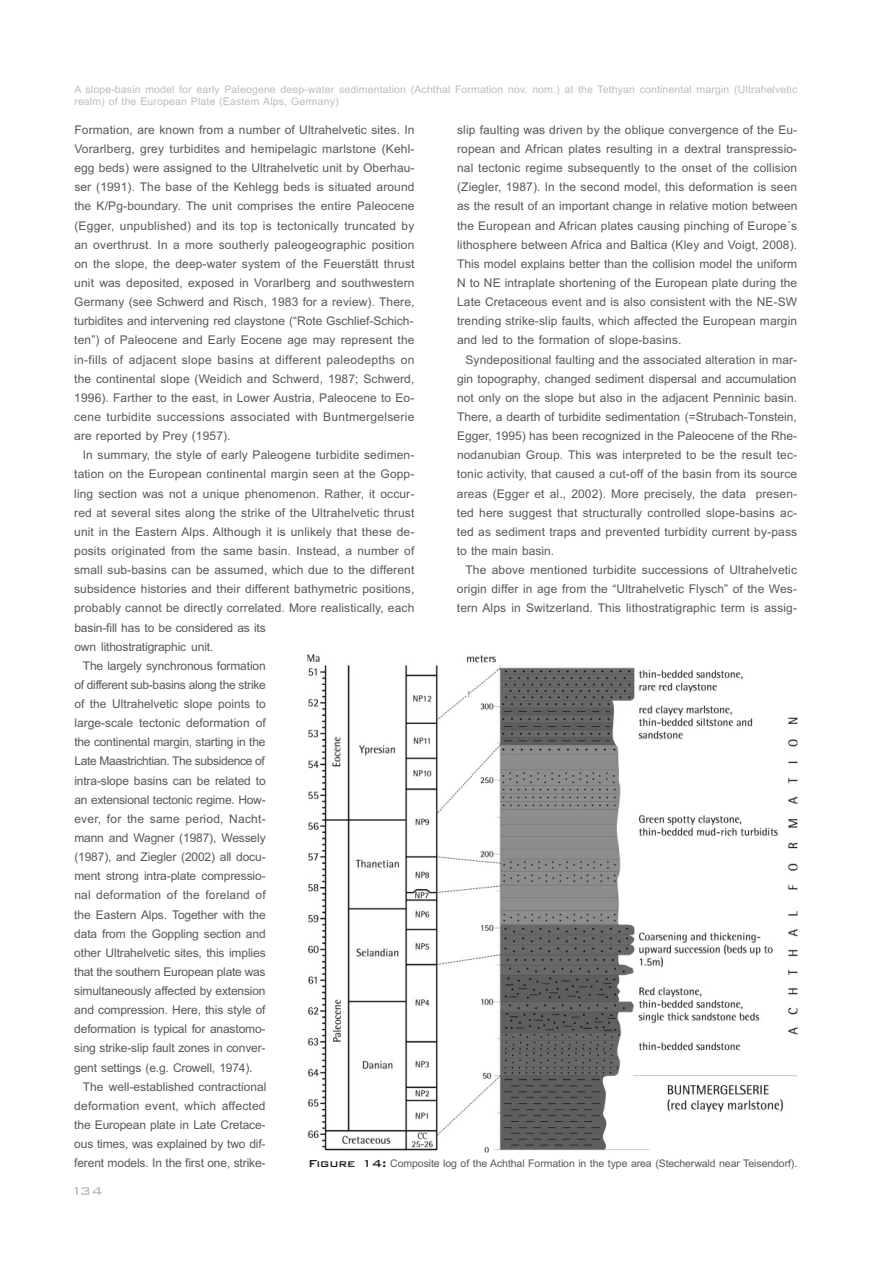
<style>
.page{position:relative;width:893px;height:1263px;background:#fff}
.page>*{position:absolute;margin:0;border:0;box-sizing:border-box;transform-origin:0 0}
.t1{font:12px/19.2px "Arial";color:#57585a;text-align:justify}
.t2{font:12px "Arial";letter-spacing:-.02em;color:#57585a}
.t3{font:12px "Arial";letter-spacing:-.025em;color:#57585a}
.t4{font:12px "Arial";letter-spacing:-.03em;color:#57585a}
.t5{font:12px "Arial";letter-spacing:.02em;color:#57585a}
.t6{font:10.5px/11.7px "Arial";letter-spacing:.015em;color:#bcbdc0}
.t7{font:10.5px "Arial";letter-spacing:-.01em;color:#57585a}
.s1{font-family:"Bank Gothic BT";font-weight:500;font-size:13.5px;color:#231f20}
</style>
<div class="page">
<img style="left:308px;top:654px;width:490px;height:499px">
<svg style="left:74px;top:1187px;width:28px;height:8px"></svg>
<p class="t6" style="left:74px;top:84px;width:724px">A slope-basin model for early Paleogene deep-water sedimentation (Achthal Formation nov. nom.) at the Tethyan continental margin (Ultrahelvetic realm) of the European Plate (Eastern Alps, Germany)</p>
<p class="t1" style="left:74px;top:121px;width:342px">Formation, are known from a number of Ultrahelvetic sites. In Vorarlberg, grey turbidites and hemipelagic marlstone (Kehl&shy;egg beds) were assigned to the Ultrahelvetic unit by Oberhau&shy;ser (1991). The base of the Kehlegg beds is situated around the K/Pg-boundary. The unit comprises the entire Paleocene (Egger, unpublished) and its top is tectonically truncated by an overthrust. In a more southerly paleogeographic position on the slope, the deep-water system of the Feuerstätt thrust unit was deposited, exposed in Vorarlberg and southwestern Germany (see Schwerd and Risch, 1983 for a review). There, turbidites and intervening red claystone (“Rote Gschlief-Schich&shy;ten”) of Paleocene and Early Eocene age may represent the in-fills of adjacent slope basins at different paleodepths on the continental slope (Weidich and Schwerd, 1987; Schwerd, 1996). Farther to the east, in Lower Austria, Paleocene to Eo&shy;cene turbidite successions associated with Buntmergelserie are reported by Prey (1957).</p>
<p class="t1" style="left:83px;top:447px;width:333px">In summary, the style of early Paleogene turbidite sedimen-</p>
<p class="t1" style="left:74px;top:466px;width:342px">tation on the European continental margin seen at the Gopp-</p>
<p class="t1" style="left:74px;top:485px;width:342px">ling section was not a unique phenomenon. Rather, it occur-</p>
<p class="t1" style="left:74px;top:504px;width:342px">red at several sites along the strike of the Ultrahelvetic thrust</p>
<p class="t1" style="left:74px;top:523px;width:342px">unit in the Eastern Alps. Although it is unlikely that these de-</p>
<p class="t1" style="left:74px;top:542px;width:342px">posits originated from the same basin. Instead, a number of</p>
<p class="t1" style="left:74px;top:561px;width:342px">small sub-basins can be assumed, which due to the different</p>
<p class="t1" style="left:74px;top:580px;width:342px">subsidence histories and their different bathymetric positions,</p>
<p class="t1" style="left:74px;top:600px;width:342px">probably cannot be directly correlated. More realistically, each</p>
<p class="t1" style="left:74px;top:619px;width:193px">basin-fill has to be considered as its</p>
<p class="t1" style="left:74px;top:638px;width:141px">own lithostratigraphic unit.</p>
<p class="t1" style="left:83px;top:657px;width:184px">The largely synchronous formation</p>
<p class="t3" style="left:74px;top:680px;width:193px">of different sub-basins along the strike</p>
<p class="t1" style="left:74px;top:695px;width:193px">of the Ultrahelvetic slope points to</p>
<p class="t1" style="left:74px;top:714px;width:193px">large-scale tectonic deformation of</p>
<p class="t1" style="left:74px;top:734px;width:193px">the continental margin, starting in the</p>
<p class="t4" style="left:74px;top:757px;width:192px">Late Maastrichtian. The subsidence of</p>
<p class="t1" style="left:74px;top:772px;width:193px">intra-slope basins can be related to</p>
<p class="t2" style="left:74px;top:795px;width:193px">an extensional tectonic regime. How-</p>
<p class="t5" style="left:74px;top:814px;width:193px">ever, for the same period, Nacht-</p>
<p class="t1" style="left:74px;top:829px;width:193px">mann and Wagner (1987), Wessely</p>
<p class="t1" style="left:74px;top:848px;width:193px">(1987), and Ziegler (2002) all docu-</p>
<p class="t1" style="left:74px;top:867px;width:193px">ment strong intra-plate compressio-</p>
<p class="t1" style="left:74px;top:887px;width:193px">nal deformation of the foreland of</p>
<p class="t1" style="left:74px;top:906px;width:193px">the Eastern Alps. Together with the</p>
<p class="t1" style="left:74px;top:925px;width:193px">data from the Goppling section and</p>
<p class="t1" style="left:74px;top:944px;width:193px">other Ultrahelvetic sites, this implies</p>
<p class="t2" style="left:74px;top:967px;width:193px">that the southern European plate was</p>
<p class="t1" style="left:74px;top:982px;width:193px">simultaneously affected by extension</p>
<p class="t1" style="left:74px;top:1001px;width:193px">and compression. Here, this style of</p>
<p class="t1" style="left:74px;top:1021px;width:193px">deformation is typical for anastomo-</p>
<p class="t1" style="left:74px;top:1040px;width:193px">sing strike-slip fault zones in conver-</p>
<p class="t1" style="left:74px;top:1059px;width:180px">gent settings (e.g. Crowell, 1974).</p>
<p class="t1" style="left:83px;top:1078px;width:185px">The well-established contractional</p>
<p class="t1" style="left:74px;top:1097px;width:193px">deformation event, which affected</p>
<p class="t1" style="left:74px;top:1116px;width:193px">the European plate in Late Cretace-</p>
<p class="t1" style="left:74px;top:1135px;width:193px">ous times, was explained by two dif-</p>
<p class="t1" style="left:74px;top:1154px;width:193px">ferent models. In the first one, strike-</p>
<p class="t1" style="left:457px;top:121px;width:342px">slip faulting was driven by the oblique convergence of the Eu&shy;ropean and African plates resulting in a dextral transpressio&shy;nal tectonic regime subsequently to the onset of the collision (Ziegler, 1987). In the second model, this deformation is seen as the result of an important change in relative motion between the European and African plates causing pinching of Europe´s lithosphere between Africa and Baltica (Kley and Voigt, 2008).<br>This model explains better than the collision model the uniform N to NE intraplate shortening of the European plate during the Late Cretaceous event and is also consistent with the NE-SW trending strike-slip faults, which affected the European margin and led to the formation of slope-basins.</p>
<p class="t1" style="left:457px;top:351px;width:342px;text-indent:9px">Syndepositional faulting and the associated alteration in mar&shy;gin topography, changed sediment dispersal and accumulation not only on the slope but also in the adjacent Penninic basin.<br>There, a dearth of turbidite sedimentation (=Strubach-Tonstein, Egger, 1995) has been recognized in the Paleocene of the Rhe&shy;nodanubian Group. This was interpreted to be the result tec&shy;tonic activity, that caused a cut-off of the basin from its source areas (Egger et al., 2002). More precisely, the data presen&shy;ted here suggest that structurally controlled slope-basins ac&shy;ted as sediment traps and prevented turbidity current by-pass to the main basin.</p>
<p class="t1" style="left:457px;top:561px;width:342px;text-indent:9px">The above mentioned turbidite successions of Ultrahelvetic origin differ in age from the “Ultrahelvetic Flysch” of the Wes&shy;tern Alps in Switzerland. This lithostratigraphic term is assig-</p>
<p class="t7" style="left:308px;top:1160px;width:490px"><span class="s1">Figure 14:</span> Composite log of the Achthal Formation in the type area (Stecherwald near Teisendorf).</p>
</div>
